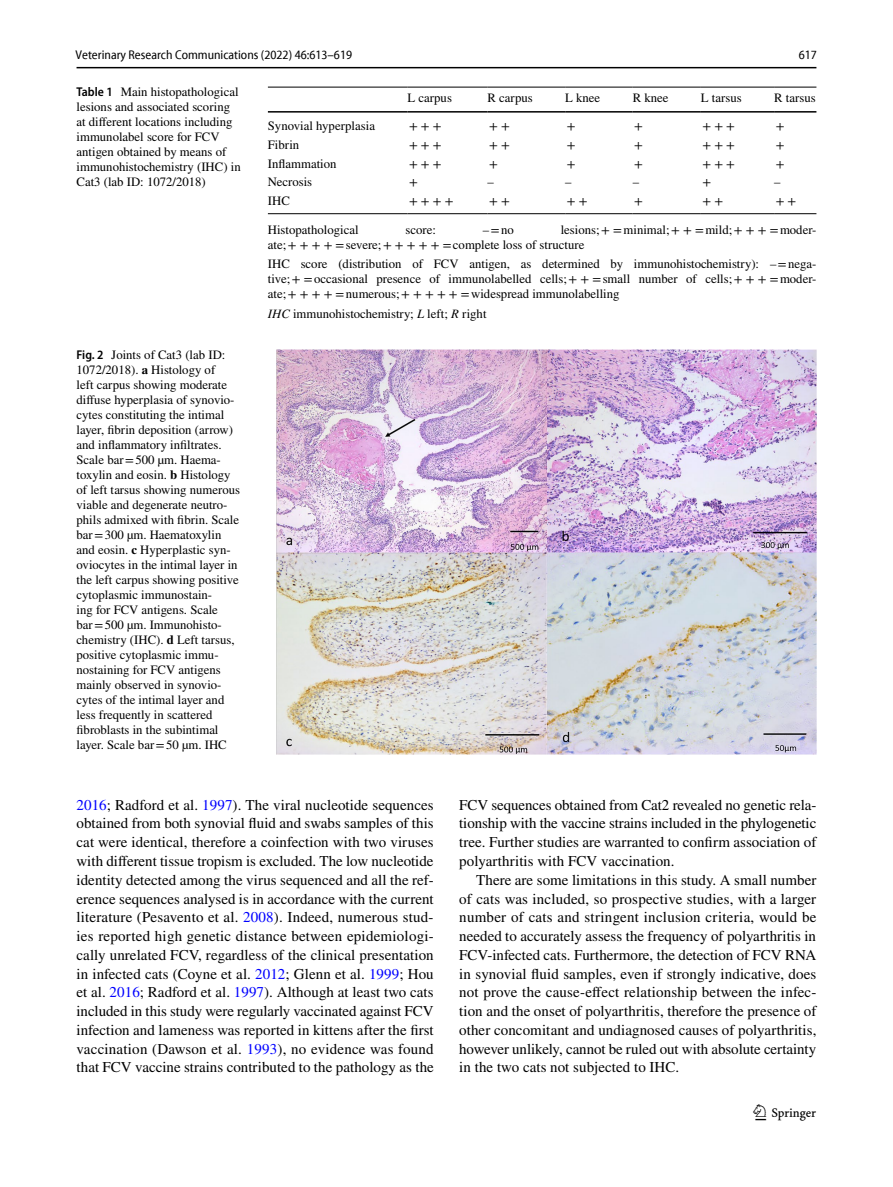
<style>
.page{position:relative;width:893px;height:1187px;background:#fff}
.page>*{position:absolute;margin:0;border:0;box-sizing:border-box;transform-origin:0 0}
.t1{font:22.5px "Springnew Regular 3";color:#000}
.t2{font:15px/18.8px "STIX";color:#000;text-align:justify}
.t3{font:12.75px/15px "STIX";color:#000}
.t4{font:semi-condensed 12.75px "Myriad Pro Unic";color:#000}
.s1{font-family:"Myriad Pro";font-weight:600;font-stretch:semi-condensed}
.s2{font-weight:700}
.s3{font-style:italic}
.s4{color:#00f}
</style>
<div class="page">
<hr style="left:77px;top:67px;width:739px;height:1px;background:#000">
<hr style="left:268px;top:87px;width:139px;height:1px;background:#000">
<hr style="left:268px;top:111px;width:139px;height:2px;background:#000">
<hr style="left:407px;top:87px;width:80px;height:1px;background:#000">
<hr style="left:407px;top:111px;width:80px;height:2px;background:#000">
<hr style="left:487px;top:87px;width:78px;height:1px;background:#000">
<hr style="left:487px;top:111px;width:78px;height:2px;background:#000">
<hr style="left:565px;top:87px;width:68px;height:1px;background:#000">
<hr style="left:565px;top:111px;width:68px;height:2px;background:#000">
<hr style="left:633px;top:87px;width:68px;height:1px;background:#000">
<hr style="left:633px;top:111px;width:68px;height:2px;background:#000">
<hr style="left:701px;top:87px;width:73px;height:1px;background:#000">
<hr style="left:701px;top:111px;width:73px;height:2px;background:#000">
<hr style="left:774px;top:87px;width:42px;height:1px;background:#000">
<hr style="left:774px;top:111px;width:42px;height:2px;background:#000">
<hr style="left:268px;top:213px;width:139px;height:1px;background:#000">
<hr style="left:407px;top:213px;width:80px;height:1px;background:#000">
<hr style="left:487px;top:213px;width:78px;height:1px;background:#000">
<hr style="left:565px;top:213px;width:68px;height:1px;background:#000">
<hr style="left:633px;top:213px;width:68px;height:1px;background:#000">
<hr style="left:701px;top:213px;width:73px;height:1px;background:#000">
<hr style="left:774px;top:213px;width:42px;height:1px;background:#000">
<img style="left:276px;top:349px;width:540px;height:405px">
<p class="t4" style="left:76px;top:50px;width:278px">Veterinary Research Communications (2022) 46:613–619</p>
<p class="t4" style="left:799px;top:50px;width:20px">617</p>
<p class="t3" style="left:77px;top:85px;width:166px"><span class="s1">Table 1</span> Main histopathological lesions and associated scoring at different locations including immunolabel score for FCV antigen obtained by means of immunohistochemistry (IHC) in<br>Cat3 (lab ID: 1072/2018)</p>
<p class="t3" style="left:77px;top:348px;width:165px"><span class="s1">Fig. 2</span> Joints of Cat3 (lab ID:<br>1072/2018). <span class="s2">a</span> Histology of<br>left carpus showing moderate diffuse hyperplasia of synovio&shy;cytes constituting the intimal layer, fibrin deposition (arrow) and inflammatory infiltrates.<br>Scale bar=500 µm. Haema&shy;toxylin and eosin. <span class="s2">b</span> Histology of left tarsus showing numerous viable and degenerate neutro&shy;phils admixed with fibrin. Scale bar=300 µm. Haematoxylin and eosin. <span class="s2">c</span> Hyperplastic syn&shy;oviocytes in the intimal layer in the left carpus showing positive cytoplasmic immunostain-<br>ing for FCV antigens. Scale bar=500 µm. Immunohisto&shy;chemistry (IHC). <span class="s2">d</span> Left tarsus, positive cytoplasmic immu&shy;nostaining for FCV antigens mainly observed in synovio&shy;cytes of the intimal layer and less frequently in scattered fibroblasts in the subintimal layer. Scale bar=50 µm. IHC</p>
<p class="t3" style="left:407px;top:91px;width:46px">L carpus</p>
<p class="t3" style="left:487px;top:91px;width:47px">R carpus</p>
<p class="t3" style="left:565px;top:91px;width:37px">L knee</p>
<p class="t3" style="left:633px;top:91px;width:37px">R knee</p>
<p class="t3" style="left:701px;top:91px;width:42px">L tarsus</p>
<p class="t3" style="left:774px;top:91px;width:43px">R tarsus</p>
<p class="t3" style="left:268px;top:119px;width:109px">Synovial hyperplasia</p>
<p class="t3" style="left:409px;top:119px;width:34px">+ + +</p>
<p class="t3" style="left:489px;top:119px;width:22px">+ +</p>
<p class="t3" style="left:567px;top:119px;width:10px">+</p>
<p class="t3" style="left:634px;top:119px;width:10px">+</p>
<p class="t3" style="left:702px;top:119px;width:34px">+ + +</p>
<p class="t3" style="left:776px;top:119px;width:10px">+</p>
<p class="t3" style="left:268px;top:138px;width:33px">Fibrin</p>
<p class="t3" style="left:409px;top:138px;width:34px">+ + +</p>
<p class="t3" style="left:489px;top:138px;width:22px">+ +</p>
<p class="t3" style="left:567px;top:138px;width:10px">+</p>
<p class="t3" style="left:634px;top:138px;width:10px">+</p>
<p class="t3" style="left:702px;top:138px;width:34px">+ + +</p>
<p class="t3" style="left:776px;top:138px;width:10px">+</p>
<p class="t3" style="left:268px;top:157px;width:70px">Inflammation</p>
<p class="t3" style="left:409px;top:157px;width:34px">+ + +</p>
<p class="t3" style="left:489px;top:157px;width:10px">+</p>
<p class="t3" style="left:567px;top:157px;width:10px">+</p>
<p class="t3" style="left:634px;top:157px;width:10px">+</p>
<p class="t3" style="left:702px;top:157px;width:34px">+ + +</p>
<p class="t3" style="left:776px;top:157px;width:10px">+</p>
<p class="t3" style="left:268px;top:175px;width:46px">Necrosis</p>
<p class="t3" style="left:409px;top:175px;width:10px">+</p>
<p class="t3" style="left:487px;top:175px;width:8px">–</p>
<p class="t3" style="left:565px;top:175px;width:8px">–</p>
<p class="t3" style="left:633px;top:175px;width:8px">–</p>
<p class="t3" style="left:702px;top:175px;width:10px">+</p>
<p class="t3" style="left:774px;top:175px;width:8px">–</p>
<p class="t3" style="left:268px;top:194px;width:23px">IHC</p>
<p class="t3" style="left:409px;top:194px;width:46px">+ + + +</p>
<p class="t3" style="left:489px;top:194px;width:22px">+ +</p>
<p class="t3" style="left:567px;top:194px;width:22px">+ +</p>
<p class="t3" style="left:634px;top:194px;width:10px">+</p>
<p class="t3" style="left:702px;top:194px;width:22px">+ +</p>
<p class="t3" style="left:776px;top:194px;width:22px">+ +</p>
<p class="t3" style="left:268px;top:223px;width:550px;text-indent:293px">lesions;+ =minimal;+ + =mild;+ + + =moder&shy;ate;+ + + + =severe;+ + + + + =complete loss of structure</p>
<p class="t3" style="left:268px;top:257px;width:550px;text-align:justify">IHC score (distribution of FCV antigen, as determined by immunohistochemistry): –=nega&shy;tive;+ =occasional presence of immunolabelled cells;+ + =small number of cells;+ + + =moder&shy;ate;+ + + + =numerous;+ + + + + =widespread immunolabelling</p>
<p class="t3" style="left:268px;top:306px;width:220px"><span class="s3">IHC</span> immunohistochemistry; <span class="s3">L</span> left; <span class="s3">R</span> right</p>
<p class="t3" style="left:268px;top:223px;width:92px">Histopathological</p>
<p class="t3" style="left:405px;top:223px;width:32px">score:</p>
<p class="t3" style="left:483px;top:223px;width:33px">–=no</p>
<p class="t2" style="left:77px;top:796px;width:359px"><span class="s4">2016</span>; Radford et al. <span class="s4">1997</span>). The viral nucleotide sequences obtained from both synovial fluid and swabs samples of this cat were identical, therefore a coinfection with two viruses with different tissue tropism is excluded. The low nucleotide identity detected among the virus sequenced and all the ref&shy;erence sequences analysed is in accordance with the current literature (Pesavento et al. <span class="s4">2008</span>). Indeed, numerous stud&shy;ies reported high genetic distance between epidemiologi&shy;cally unrelated FCV, regardless of the clinical presentation in infected cats (Coyne et al. <span class="s4">2012</span>; Glenn et al. <span class="s4">1999</span>; Hou et al. <span class="s4">2016</span>; Radford et al. <span class="s4">1997</span>). Although at least two cats included in this study were regularly vaccinated against FCV infection and lameness was reported in kittens after the first vaccination (Dawson et al. <span class="s4">1993</span>), no evidence was found that FCV vaccine strains contributed to the pathology as the</p>
<p class="t2" style="left:459px;top:796px;width:359px">FCV sequences obtained from Cat2 revealed no genetic rela&shy;tionship with the vaccine strains included in the phylogenetic tree. Further studies are warranted to confirm association of polyarthritis with FCV vaccination.</p>
<p class="t2" style="left:459px;top:871px;width:359px;text-indent:17px">There are some limitations in this study. A small number of cats was included, so prospective studies, with a larger number of cats and stringent inclusion criteria, would be needed to accurately assess the frequency of polyarthritis in FCV-infected cats. Furthermore, the detection of FCV RNA in synovial fluid samples, even if strongly indicative, does not prove the cause-effect relationship between the infec&shy;tion and the onset of polyarthritis, therefore the presence of other concomitant and undiagnosed causes of polyarthritis, however unlikely, cannot be ruled out with absolute certainty in the two cats not subjected to IHC.</p>
<h1 class="t1" style="left:755px;top:1104px;width:62px">1 3</h1>
</div>
